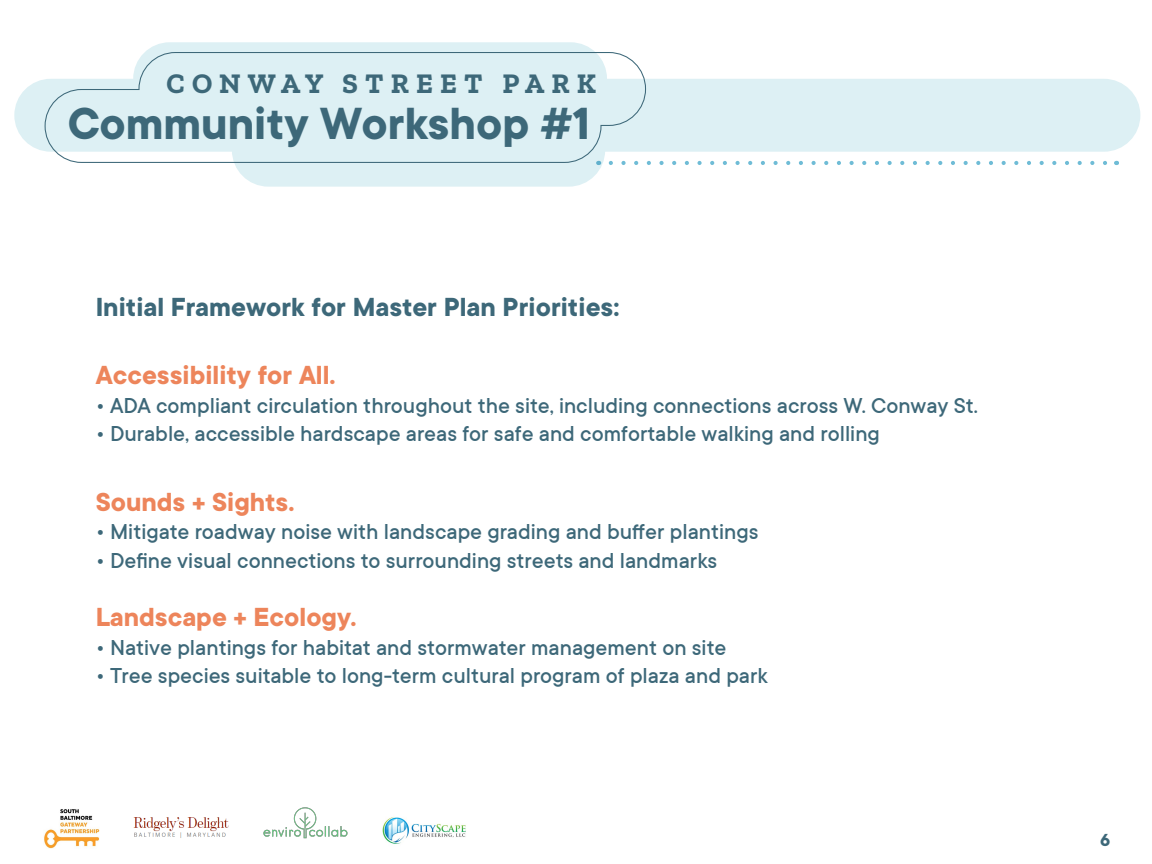
<style>
.page{position:relative;width:1152px;height:864px;background:#fff}
.page>*{position:absolute;margin:0;border:0;box-sizing:border-box;transform-origin:0 0}
.t1{font:700 49.56px "TT Commons";color:#3d6879}
.t2{font:700 28.8px "TT Commons";color:#ed855b}
.t3{font:700 28.8px "TT Commons";color:#3d6879}
.t4{font:700 28.48px "Zilla Slab";letter-spacing:.25em;color:#3d6879}
.t5{font:500 24px "TT Commons";color:#3d6879}
.t6{font:700 19.2px "TT Commons";color:#3d6879}
</style>
<div class="page">
<div style="left:133px;top:42px;width:474px;height:73px;background:#ddf0f4;border-radius:36px"></div>
<div style="left:232px;top:114px;width:373px;height:73px;background:#ddf0f4;border-radius:36px"></div>
<svg style="left:611px;top:161px;width:496px;height:4px"></svg>
<div style="left:14px;top:79px;width:1126px;height:73px;background:#ddf0f4;border-radius:36px"></div>
<svg style="left:44px;top:51px;width:603px;height:112px"></svg>
<img style="left:382px;top:817px;width:84px;height:27px">
<img style="left:133px;top:817px;width:96px;height:21px">
<img style="left:44px;top:809px;width:55px;height:39px">
<img style="left:263px;top:807px;width:85px;height:32px">
<p class="t4" style="left:167px;top:67px;width:431px">CONWAY STREET PARK</p>
<p class="t1" style="left:68px;top:96px;width:524px">Community Workshop #1</p>
<p class="t3" style="left:96px;top:291px;width:525px">Initial Framework for Master Plan Priorities:</p>
<p class="t2" style="left:96px;top:359px;width:241px">Accessibility for All.</p>
<p class="t5" style="left:96px;top:392px;width:884px">• ADA compliant circulation throughout the site, including connections across W. Conway St.</p>
<p class="t5" style="left:96px;top:421px;width:786px">• Durable, accessible hardscape areas for safe and comfortable walking and rolling</p>
<p class="t2" style="left:96px;top:486px;width:200px">Sounds + Sights.</p>
<p class="t5" style="left:96px;top:519px;width:664px">• Mitigate roadway noise with landscape grading and buffer plantings</p>
<p class="t5" style="left:96px;top:548px;width:623px">• Define visual connections to surrounding streets and landmarks</p>
<p class="t2" style="left:96px;top:601px;width:262px">Landscape + Ecology.</p>
<p class="t5" style="left:96px;top:634px;width:632px">• Native plantings for habitat and stormwater management on site</p>
<p class="t5" style="left:96px;top:663px;width:674px">• Tree species suitable to long-term cultural program of plaza and park</p>
<p class="t6" style="left:1100px;top:830px;width:12px">6</p>
</div>
